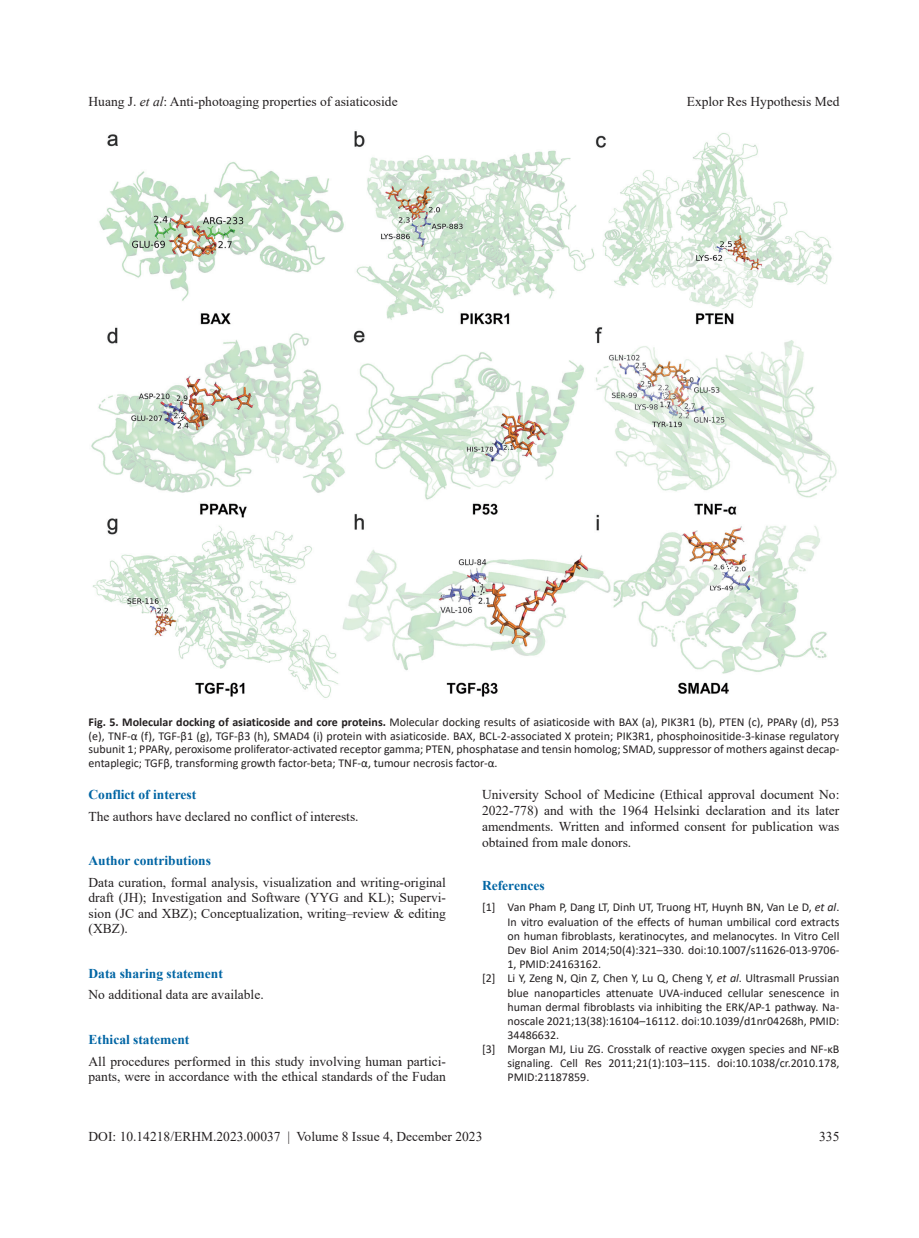
<style>
.page{position:relative;width:919px;height:1238px;background:#fff}
.page>*{position:absolute;margin:0;border:0;box-sizing:border-box;transform-origin:0 0}
.t1{font:13.5px/15.6px "Times New Roman";color:#231f20;text-align:justify}
.t2{font:700 13.5px "Times New Roman";color:#0065a4}
.t3{font:12px/13.5px "Calibri";color:#231f20;text-align:justify}
.s1{font-style:italic}
.s2{font-weight:700}
</style>
<div class="page">
<img style="left:91px;top:131px;width:746px;height:567px">
<p class="t1" style="left:88px;top:93px;width:310px">Huang J. <span class="s1">et al</span>: Anti-photoaging properties of asiaticoside</p>
<p class="t1" style="left:686px;top:93px;width:154px">Explor Res Hypothesis Med</p>
<p class="t3" style="left:88px;top:715px;width:752px"><span class="s2">Fig. 5. Molecular docking of asiaticoside and core proteins.</span> Molecular docking results of asiaticoside with BAX (a), PIK3R1 (b), PTEN (c), PPARγ (d), P53 (e), TNF-α (f), TGF-β1 (g), TGF-β3 (h), SMAD4 (i) protein with asiaticoside. BAX, BCL-2-associated X protein; PIK3R1, phosphoinositide-3-kinase regulatory subunit 1; PPARγ, peroxisome proliferator-activated receptor gamma; PTEN, phosphatase and tensin homolog; SMAD, suppressor of mothers against decap&shy;entaplegic; TGFβ, transforming growth factor-beta; TNF-α, tumour necrosis factor-α.</p>
<p class="t2" style="left:89px;top:784px;width:109px">Conflict of interest</p>
<p class="t1" style="left:89px;top:807px;width:271px">The authors have declared no conflict of interests.</p>
<p class="t2" style="left:89px;top:850px;width:124px">Author contributions</p>
<p class="t1" style="left:89px;top:873px;width:359px">Data curation, formal analysis, visualization and writing-original draft (JH); Investigation and Software (YYG and KL); Supervi&shy;sion (JC and XBZ); Conceptualization, writing–review &amp; editing (XBZ).</p>
<p class="t2" style="left:89px;top:963px;width:136px">Data sharing statement</p>
<p class="t1" style="left:89px;top:986px;width:177px">No additional data are available.</p>
<p class="t2" style="left:89px;top:1029px;width:102px">Ethical statement</p>
<p class="t1" style="left:89px;top:1052px;width:359px">All procedures performed in this study involving human partici&shy;pants, were in accordance with the ethical standards of the Fudan</p>
<p class="t1" style="left:482px;top:786px;width:359px;line-height:16px">University School of Medicine (Ethical approval document No:<br>2022-778) and with the 1964 Helsinki declaration and its later amendments. Written and informed consent for publication was obtained from male donors.</p>
<p class="t2" style="left:482px;top:875px;width:64px">References</p>
<p class="t3" style="left:482px;top:900px;width:359px">[1] Van Pham P, Dang LT, Dinh UT, Truong HT, Huynh BN, Van Le D, <span class="s1">et al</span>.</p>
<p class="t3" style="left:507px;top:914px;width:333px">In vitro evaluation of the effects of human umbilical cord extracts</p>
<p class="t3" style="left:507px;top:928px;width:333px">on human fibroblasts, keratinocytes, and melanocytes. In Vitro Cell</p>
<p class="t3" style="left:507px;top:942px;width:333px">Dev Biol Anim 2014;50(4):321–330. doi:10.1007/s11626-013-9706-</p>
<p class="t3" style="left:507px;top:957px;width:95px">1, PMID:24163162.</p>
<p class="t3" style="left:482px;top:971px;width:359px">[2] Li Y, Zeng N, Qin Z, Chen Y, Lu Q, Cheng Y, <span class="s1">et al</span>. Ultrasmall Prussian</p>
<p class="t3" style="left:507px;top:985px;width:333px">blue nanoparticles attenuate UVA-induced cellular senescence in</p>
<p class="t3" style="left:507px;top:999px;width:333px">human dermal fibroblasts via inhibiting the ERK/AP-1 pathway. Na-</p>
<p class="t3" style="left:507px;top:1013px;width:333px">noscale 2021;13(38):16104–16112. doi:10.1039/d1nr04268h, PMID:</p>
<p class="t3" style="left:507px;top:1027px;width:53px">34486632.</p>
<p class="t3" style="left:482px;top:1041px;width:359px">[3] Morgan MJ, Liu ZG. Crosstalk of reactive oxygen species and NF-κB</p>
<p class="t3" style="left:507px;top:1055px;width:333px">signaling. Cell Res 2011;21(1):103–115. doi:10.1038/cr.2010.178,</p>
<p class="t3" style="left:507px;top:1069px;width:83px">PMID:21187859.</p>
<p class="t1" style="left:88px;top:1128px;width:395px">DOI: 10.14218/ERHM.2023.00037 | Volume 8 Issue 4, December 2023</p>
<p class="t1" style="left:819px;top:1128px;width:22px">335</p>
</div>
